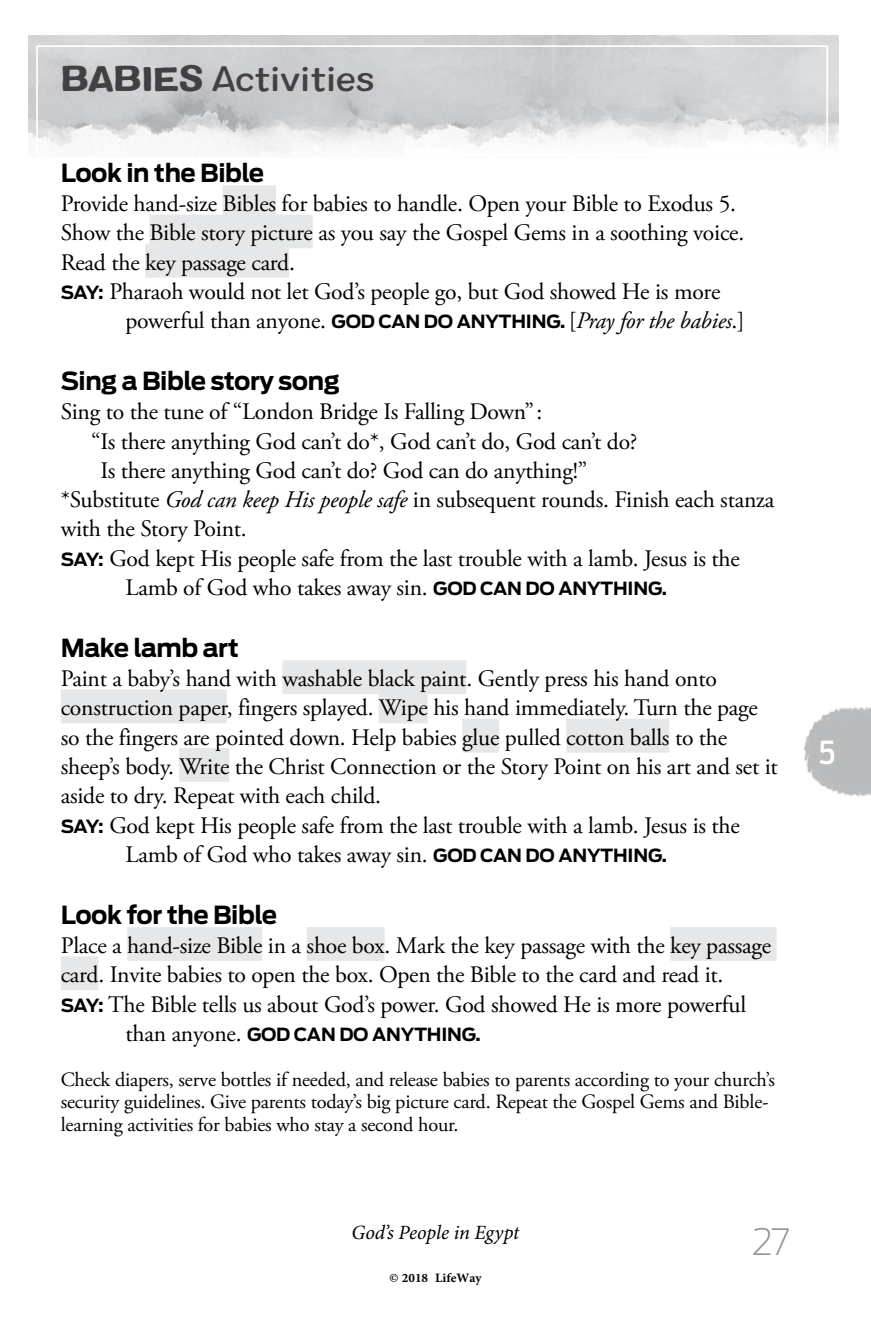
<style>
.page{position:relative;width:871px;height:1317px;background:#fff}
.page>*{position:absolute;margin:0;border:0;box-sizing:border-box;transform-origin:0 0}
.t1{font:200 36px "Antenna";color:#939598}
.t2{font:500 expanded 33.75px "Colby";letter-spacing:-.015em;color:#414042}
.t3{font:500 31.5px "Antenna Cond";color:#fff}
.t4{font:700 24.75px "Antenna";letter-spacing:-.02em;color:#000}
.t5{font:23.62px/29.2px "Adobe Garamond Pro";letter-spacing:-.01em;color:#000}
.t6{font:20.25px/22.5px "Adobe Garamond Pro";letter-spacing:-.01em;color:#000}
.t7{font:italic 20.25px "Minion Pro";letter-spacing:-.01em;color:#000}
.t8{font:700 18px "Antenna";letter-spacing:-.01em;color:#000}
.t9{font:700 18px "Adobe Arabic";color:#000}
.s1{font-family:"Colby Ex Bld";font-weight:400;font-stretch:normal}
.s2{font-family:"Antenna";font-weight:700;font-size:18px}
.s3{font-style:italic}
.s4{font-family:"Adobe Garamond Pro";font-weight:400;font-size:23.62px}
</style>
<div class="page">
<img style="left:28px;top:35px;width:810px;height:121px">
<div style="left:36px;top:45px;width:792px;height:382px;border:2px solid #fff"></div>
<img style="left:803px;top:707px;width:68px;height:90px">
<div style="left:223px;top:185px;width:53px;height:34px;background:#e6e7e8"></div>
<div style="left:149px;top:214px;width:164px;height:34px;background:#e6e7e8"></div>
<div style="left:145px;top:244px;width:144px;height:33px;background:#e6e7e8"></div>
<div style="left:282px;top:660px;width:184px;height:34px;background:#e6e7e8"></div>
<div style="left:61px;top:689px;width:166px;height:34px;background:#e6e7e8"></div>
<div style="left:379px;top:689px;width:49px;height:34px;background:#e6e7e8"></div>
<div style="left:462px;top:718px;width:37px;height:34px;background:#e6e7e8"></div>
<div style="left:566px;top:718px;width:103px;height:34px;background:#e6e7e8"></div>
<div style="left:179px;top:748px;width:50px;height:33px;background:#e6e7e8"></div>
<div style="left:127px;top:927px;width:135px;height:33px;background:#e6e7e8"></div>
<div style="left:307px;top:927px;width:78px;height:33px;background:#e6e7e8"></div>
<div style="left:670px;top:927px;width:106px;height:33px;background:#e6e7e8"></div>
<div style="left:61px;top:956px;width:37px;height:34px;background:#e6e7e8"></div>
<h2 class="t2" style="left:61px;top:58px;width:315px"><span class="s1">BABIES</span> Activities</h2>
<p class="t4" style="left:61px;top:158px;width:205px">Look in the Bible</p>
<p class="t5" style="left:61px;top:190px;width:685px">Provide hand-size Bibles for babies to handle. Open your Bible to Exodus 5.<br>Show the Bible story picture as you say the Gospel Gems in a soothing voice.<br>Read the key passage card.<br><span class="s2">SAY:</span> Pharaoh would not let God’s people go, but God showed He is more</p>
<p class="t5" style="left:126px;top:307px;width:621px">powerful than anyone. <span class="s2">GOD CAN DO ANYTHING.</span> [<span class="s3">Pray for the babies</span>.]</p>
<p class="t4" style="left:61px;top:366px;width:281px">Sing a Bible story song</p>
<p class="t5" style="left:61px;top:398px;width:483px">Sing to the tune of “London Bridge Is Falling Down” :</p>
<p class="t5" style="left:91px;top:427px;width:548px">“Is there anything God can’t do*, God can’t do, God can’t do?</p>
<p class="t5" style="left:100px;top:456px;width:488px">Is there anything God can’t do? God can do anything!”</p>
<p class="t5" style="left:61px;top:486px;width:715px">*Substitute <span class="s3">God can keep His people safe</span> in subsequent rounds. Finish each stanza</p>
<p class="t5" style="left:61px;top:515px;width:187px">with the Story Point.</p>
<p class="t5" style="left:61px;top:544px;width:680px"><span class="s2">SAY:</span> God kept His people safe from the last trouble with a lamb. Jesus is the</p>
<p class="t5" style="left:126px;top:573px;width:543px">Lamb of God who takes away sin. <span class="s2">GOD CAN DO ANYTHING.</span></p>
<p class="t4" style="left:61px;top:633px;width:180px">Make lamb art</p>
<p class="t5" style="left:61px;top:665px;width:658px">Paint a baby’s hand with washable black paint. Gently press his hand onto</p>
<p class="t5" style="left:61px;top:694px;width:698px">construction paper, fingers splayed. Wipe his hand immediately. Turn the page</p>
<p class="t5" style="left:61px;top:723px;width:668px">so the fingers are pointed down. Help babies glue pulled cotton balls to the</p>
<p class="t5" style="left:61px;top:752px;width:718px">sheep’s body. Write the Christ Connection or the Story Point on his art and set it</p>
<p class="t5" style="left:61px;top:782px;width:322px">aside to dry. Repeat with each child.</p>
<p class="t5" style="left:61px;top:811px;width:680px"><span class="s2">SAY:</span> God kept His people safe from the last trouble with a lamb. Jesus is the</p>
<p class="t5" style="left:126px;top:840px;width:543px">Lamb of God who takes away sin. <span class="s2">GOD CAN DO ANYTHING.</span></p>
<p class="t4" style="left:61px;top:899px;width:218px">Look for the Bible</p>
<p class="t5" style="left:61px;top:931px;width:712px">Place a hand-size Bible in a shoe box. Mark the key passage with the key passage card. Invite babies to open the box. Open the Bible to the card and read it.<br><span class="s2">SAY:</span> The Bible tells us about God’s power. God showed He is more powerful</p>
<p class="t8" style="left:126px;top:1023px;width:357px"><span class="s4">than anyone.</span> GOD CAN DO ANYTHING.</p>
<p class="t6" style="left:61px;top:1068px;width:715px">Check diapers, serve bottles if needed, and release babies to parents according to your church’s security guidelines. Give parents today’s big picture card. Repeat the Gospel Gems and Bible&shy;learning activities for babies who stay a second hour.</p>
<h3 class="t3" style="left:819px;top:733px;width:18px">5</h3>
<p class="t7" style="left:351px;top:1219px;width:170px">God’s People in Egypt</p>
<p class="t9" style="left:389px;top:1265px;width:94px">© 2018 LifeWay</p>
<h1 class="t1" style="left:752px;top:1220px;width:39px">27</h1>
</div>
